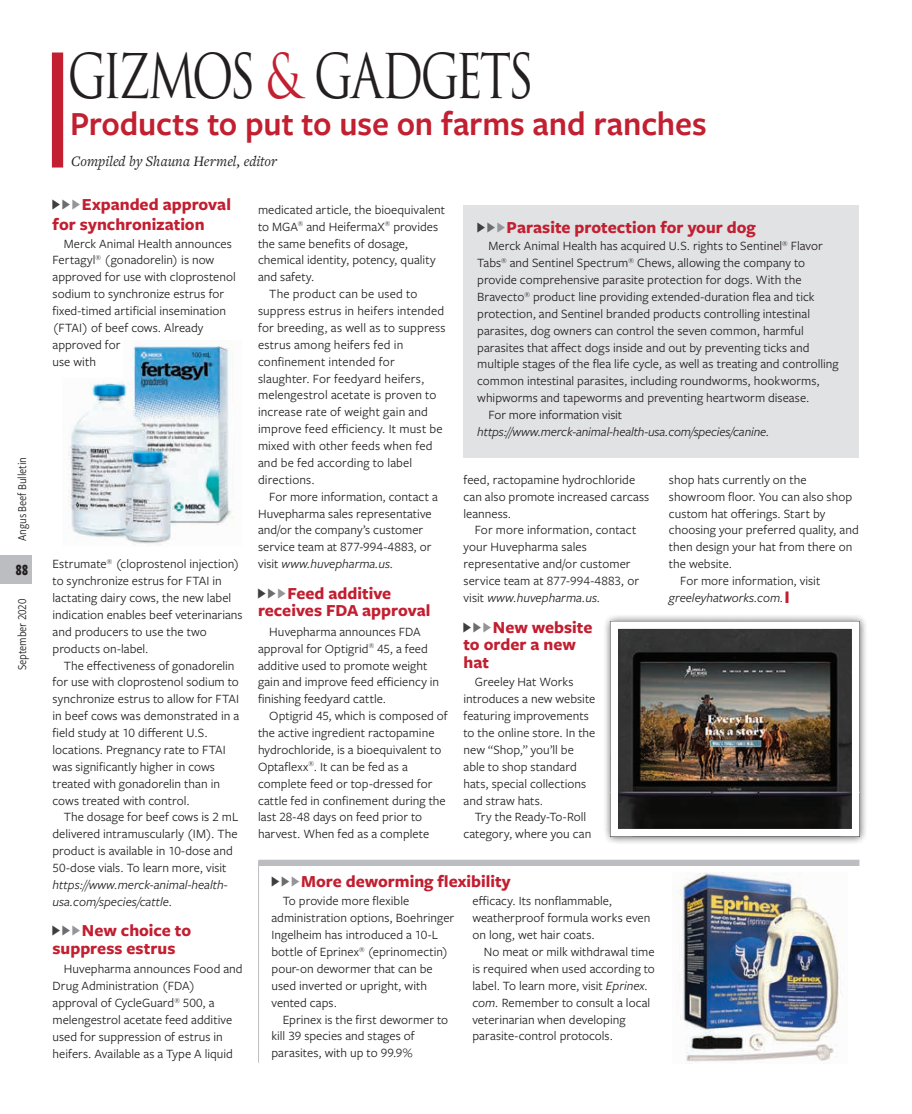
<style>
.page{position:relative;width:912px;height:1114px;background:#fff}
.page>*{position:absolute;margin:0;border:0;box-sizing:border-box;transform-origin:0 0}
.Column_Title{font:60px "Trajan Pro 3";letter-spacing:-.08em;color:#231f20;scale:.76 1}
.column_headline{font:600 35px "Freight Sans Pro";letter-spacing:-.005em;color:#c21f31}
.column_subhead{font:700 17.5px/17.5px "Freight Sans Pro";color:#c21f31}
.subhead{font:700 17.5px "Freight Sans Pro";color:#c21f31}
.t1{font:700 16.25px "Freight Sans Cmp Pro";color:#231f20;scale:.9 1}
.Col_byline{font:italic 15px "Freight Text Pro";color:#231f20}
.column_body{font:13.12px/16.9px "Freight Sans Pro";color:#231f20}
.column_body-2{font:italic 13.12px/16.9px "Freight Sans Pro";letter-spacing:-.01em;color:#231f20}
.t2{font:12.5px "Freight Sans Cnd Pro";letter-spacing:-.01em;color:#231f20}
.s1{color:#c21f31}
.s2{font-family:"Freight Text Pro";font-weight:400;color:#3e3e3f}
.s3{font-family:"Freight Text Pro";font-weight:400;color:#6c6d70}
.s4{font-family:"Freight Text Pro";font-weight:400;color:#939598}
.s5{font-style:italic}
.s6{font-style:normal}
.s7{font-weight:700;font-size:18.38px;color:#c21f31}
</style>
<div class="page">
<div style="left:52px;top:52px;width:11px;height:116px;background:#c21f31"></div>
<div style="left:463px;top:205px;width:396px;height:252px;background:#e1e2e4"></div>
<div style="left:259px;top:860px;width:600px;height:6px;background:#bcbdc0"></div>
<hr style="left:258px;top:860px;width:1px;height:202px;background:#bcbdc0">
<img style="left:676px;top:872px;width:165px;height:190px">
<img style="left:68px;top:344px;width:166px;height:201px">
<div style="left:602px;top:613px;width:265px;height:231px;background:#231f20;opacity:.75"></div>
<img style="left:619px;top:630px;width:231px;height:197px">
<div style="left:610px;top:621px;width:249px;height:215px;border:8px solid #fff"></div>
<div style="left:0;top:556px;width:32px;height:28px;background:#bcbdc0"></div>
<p class="t2" style="left:14px;top:541px;width:85px;rotate:-90deg">Angus Beef Bulletin</p>
<p class="t1" style="left:16px;top:558px;width:15px">88</p>
<p class="t2" style="left:14px;top:670px;width:73px;rotate:-90deg">September 2020</p>
<p class="Column_Title" style="left:68px;top:36px;width:615px">GIZMOS <span class="s1">&amp;</span> GADGETS</p>
<p class="column_headline" style="left:70px;top:100px;width:638px">Products to put to use on farms and ranches</p>
<p class="Col_byline" style="left:71px;top:151px;width:207px">Compiled by Shauna Hermel, editor</p>
<p class="column_subhead" style="left:51px;top:194px;width:182px;line-height:20px"><span class="s2">F</span><span class="s3">F</span><span class="s4">F</span>Expanded approval for synchronization</p>
<p class="column_body" style="left:52px;top:234px;width:185px;text-indent:11px">Merck Animal Health announces<br>Fertagyl<sup>®</sup> (gonadorelin) is now approved for use with cloprostenol sodium to synchronize estrus for fixed-timed artificial insemination (FTAI) of beef cows. Already approved for<br>use with</p>
<p class="column_body" style="left:258px;top:201px;width:189px">medicated article, the bioequivalent to MGA<sup>®</sup> and HeifermaX<sup>®</sup> provides the same benefits of dosage, chemical identity, potency, quality and safety.</p>
<p class="column_body" style="left:258px;top:285px;width:189px;text-indent:11px">The product can be used to suppress estrus in heifers intended for breeding, as well as to suppress estrus among heifers fed in confinement intended for slaughter. For feedyard heifers, melengestrol acetate is proven to increase rate of weight gain and improve feed efficiency. It must be mixed with other feeds when fed and be fed according to label directions.</p>
<p class="column_body" style="left:258px;top:487px;width:181px;text-indent:11px">For more information, contact a<br>Huvepharma sales representative and/or the company’s customer service team at 877-994-4883, or visit <span class="s5">www.huvepharma.us.</span></p>
<p class="column_subhead" style="left:256px;top:584px;width:176px"><span class="s2">F</span><span class="s3">F</span><span class="s4">F</span>Feed additive receives FDA approval</p>
<p class="column_body" style="left:258px;top:622px;width:183px;text-indent:11px">Huvepharma announces FDA approval for Optigrid<sup>®</sup> 45, a feed additive used to promote weight gain and improve feed efficiency in finishing feedyard cattle.</p>
<p class="column_body" style="left:258px;top:707px;width:191px;text-indent:11px">Optigrid 45, which is composed of the active ingredient ractopamine hydrochloride, is a bioequivalent to Optaflexx<sup>®</sup>. It can be fed as a complete feed or top-dressed for cattle fed in confinement during the last 28-48 days on feed prior to harvest. When fed as a complete</p>
<p class="column_subhead" style="left:475px;top:218px;width:282px"><span class="s2">F</span><span class="s3">F</span><span class="s4">F</span>Parasite protection for your dog</p>
<p class="column_body" style="left:477px;top:237px;width:363px;text-indent:11px">Merck Animal Health has acquired U.S. rights to Sentinel<sup>®</sup> Flavor Tabs<sup>®</sup> and Sentinel Spectrum<sup>®</sup> Chews, allowing the company to provide comprehensive parasite protection for dogs. With the Bravecto<sup>®</sup> product line providing extended-duration flea and tick protection, and Sentinel branded products controlling intestinal parasites, dog owners can control the seven common, harmful parasites that affect dogs inside and out by preventing ticks and multiple stages of the flea life cycle, as well as treating and controlling common intestinal parasites, including roundworms, hookworms, whipworms and tapeworms and preventing heartworm disease.</p>
<p class="column_body-2" style="left:477px;top:406px;width:294px;text-indent:11px"><span class="s6">For more information visit </span>https://www.merck-animal-health-usa.com/species/canine.</p>
<p class="column_body" style="left:463px;top:471px;width:187px">feed, ractopamine hydrochloride can also promote increased carcass leanness.</p>
<p class="column_body" style="left:463px;top:521px;width:177px;text-indent:11px">For more information, contact your Huvepharma sales representative and/or customer service team at 877-994-4883, or visit <span class="s5">www.huvepharma.us.</span></p>
<p class="column_subhead" style="left:461px;top:617px;width:132px"><span class="s2">F</span><span class="s3">F</span><span class="s4">F</span>New website to order a new hat</p>
<p class="column_body" style="left:463px;top:673px;width:133px;text-indent:11px">Greeley Hat Works introduces a new website featuring improvements to the online store. In the new “Shop,” you’ll be able to shop standard hats, special collections and straw hats.</p>
<p class="column_body" style="left:463px;top:808px;width:129px;text-align:center">Try the Ready-To-Roll category, where you can</p>
<p class="column_body" style="left:668px;top:471px;width:191px">shop hats currently on the showroom floor. You can also shop custom hat offerings. Start by choosing your preferred quality, and then design your hat from there on the website.</p>
<p class="column_body" style="left:668px;top:572px;width:153px;text-indent:11px">For more information, visit <span class="s5">greeleyhatworks.com.</span><span class="s7">I</span></p>
<p class="column_body" style="left:52px;top:555px;width:192px">Estrumate<sup>®</sup> (cloprostenol injection) to synchronize estrus for FTAI in lactating dairy cows, the new label indication enables beef veterinarians and producers to use the two products on-label.</p>
<p class="column_body" style="left:52px;top:656px;width:188px;text-indent:11px">The effectiveness of gonadorelin for use with cloprostenol sodium to synchronize estrus to allow for FTAI in beef cows was demonstrated in a field study at 10 different U.S. locations. Pregnancy rate to FTAI was significantly higher in cows treated with gonadorelin than in cows treated with control.</p>
<p class="column_body" style="left:52px;top:808px;width:187px;text-indent:11px">The dosage for beef cows is 2 mL delivered intramuscularly (IM). The product is available in 10-dose and 50-dose vials. To learn more, visit <span class="s5">https://www.merck-animal-health&shy;usa.com/species/cattle.</span></p>
<p class="column_subhead" style="left:51px;top:921px;width:142px"><span class="s2">F</span><span class="s3">F</span><span class="s4">F</span>New choice to suppress estrus</p>
<p class="column_body" style="left:52px;top:960px;width:191px;text-indent:11px">Huvepharma announces Food and<br>Drug Administration (FDA) approval of CycleGuard<sup>®</sup> 500, a melengestrol acetate feed additive used for suppression of estrus in heifers. Available as a Type A liquid</p>
<p class="subhead" style="left:270px;top:869px;width:242px"><span class="s2">F</span><span class="s3">F</span><span class="s4">F</span>More deworming flexibility</p>
<p class="column_body" style="left:271px;top:892px;width:184px;text-indent:11px">To provide more flexible administration options, Boehringer<br>Ingelheim has introduced a 10-L bottle of Eprinex<sup>®</sup> (eprinomectin) pour-on dewormer that can be used inverted or upright, with vented caps.</p>
<p class="column_body" style="left:271px;top:1010px;width:178px;text-indent:11px">Eprinex is the first dewormer to kill 39 species and stages of parasites, with up to 99.9%</p>
<p class="column_body" style="left:472px;top:892px;width:179px">efficacy. Its nonflammable, weatherproof formula works even on long, wet hair coats.</p>
<p class="column_body" style="left:472px;top:943px;width:184px;text-indent:11px">No meat or milk withdrawal time is required when used according to label. To learn more, visit <span class="s5">Eprinex. com.</span> Remember to consult a local veterinarian when developing parasite-control protocols.</p>
</div>
